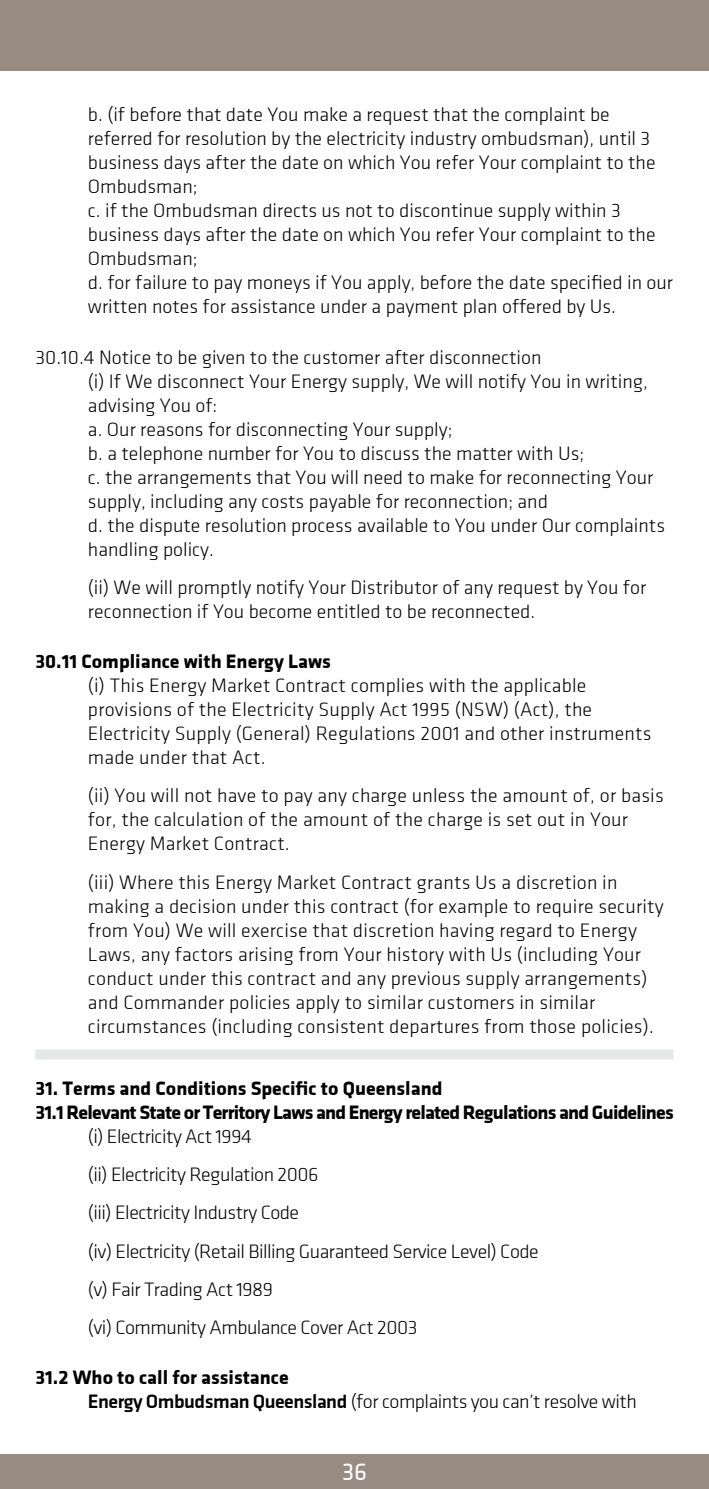
<style>
.page{position:relative;width:709px;height:1489px;background:#fff}
.page>*{position:absolute;margin:0;border:0;box-sizing:border-box;transform-origin:0 0}
.t1{font:25px "Klavika Basic";color:#fff}
.t2{font:300 20px/24px "Klavika Basic";color:#000}
.t3{font:300 20px/38.2px "Klavika Basic";letter-spacing:-.025em;color:#000}
.t4{font:700 20px/24px "Klavika Basic";letter-spacing:-.04em;color:#000}
.t5{font:700 20px "Klavika Basic";color:#000}
.s1{font-weight:700}
.s2{font-weight:500}
</style>
<div class="page">
<div style="left:0;top:0;width:709px;height:71px;background:#978b82"></div>
<div style="left:0;top:1454px;width:709px;height:34px;background:#978b82"></div>
<div style="left:35px;top:1049px;width:638px;height:10px;background:#e6e7e8"></div>
<p class="t2" style="left:88px;top:103px;width:586px">b. (if before that date You make a request that the complaint be referred for resolution by the electricity industry ombudsman), until 3 business days after the date on which You refer Your complaint to the Ombudsman;<br>c. if the Ombudsman directs us not to discontinue supply within 3 business days after the date on which You refer Your complaint to the Ombudsman;<br>d. for failure to pay moneys if You apply, before the date specified in our written notes for assistance under a payment plan offered by Us.</p>
<p class="t2" style="left:88px;top:345px;width:578px;text-indent:-52px">30.10.4 Notice to be given to the customer after disconnection<br>(i) If We disconnect Your Energy supply, We will notify You in writing, advising You of:<br>a. Our reasons for disconnecting Your supply;<br>b. a telephone number for You to discuss the matter with Us;<br>c. the arrangements that You will need to make for reconnecting Your supply, including any costs payable for reconnection; and<br>d. the dispute resolution process available to You under Our complaints handling policy.</p>
<p class="t2" style="left:88px;top:575px;width:560px">(ii) We will promptly notify Your Distributor of any request by You for reconnection if You become entitled to be reconnected.</p>
<p class="t5" style="left:35px;top:650px;width:297px">30.11 Compliance with Energy Laws</p>
<p class="t2" style="left:88px;top:674px;width:565px">(i) This Energy Market Contract complies with the applicable provisions of the Electricity Supply Act 1995 (NSW) (Act), the Electricity Supply (General) Regulations 2001 and other instruments made under that Act.</p>
<p class="t2" style="left:88px;top:784px;width:577px">(ii) You will not have to pay any charge unless the amount of, or basis for, the calculation of the amount of the charge is set out in Your<br>Energy Market Contract.</p>
<p class="t2" style="left:88px;top:870px;width:577px">(iii) Where this Energy Market Contract grants Us a discretion in making a decision under this contract (for example to require security from You) We will exercise that discretion having regard to Energy Laws, any factors arising from Your history with Us (including Your conduct under this contract and any previous supply arrangements) and Commander policies apply to similar customers in similar circumstances (including consistent departures from those policies).</p>
<p class="t4" style="left:35px;top:1076px;width:640px">31. Terms and Conditions Specific to Queensland<br>31.1 Relevant State or Territory Laws and Energy related Regulations and Guidelines</p>
<p class="t3" style="left:88px;top:1117px;width:452px">(i) Electricity Act 1994<br>(ii) Electricity Regulation 2006<br>(iii) Electricity Industry Code<br>(iv) Electricity (Retail Billing Guaranteed Service Level) Code (v) Fair Trading Act 1989<br>(vi) Community Ambulance Cover Act 2003</p>
<p class="t3" style="left:88px;top:1365px;width:550px;line-height:24px;text-indent:-52px"><span class="s1">31.2 Who to call for assistance<br></span><span class="s2">Energy Ombudsman Queensland</span> (for complaints you can’t resolve with</p>
<p class="t1" style="left:342px;top:1458px;width:26px">36</p>
</div>
